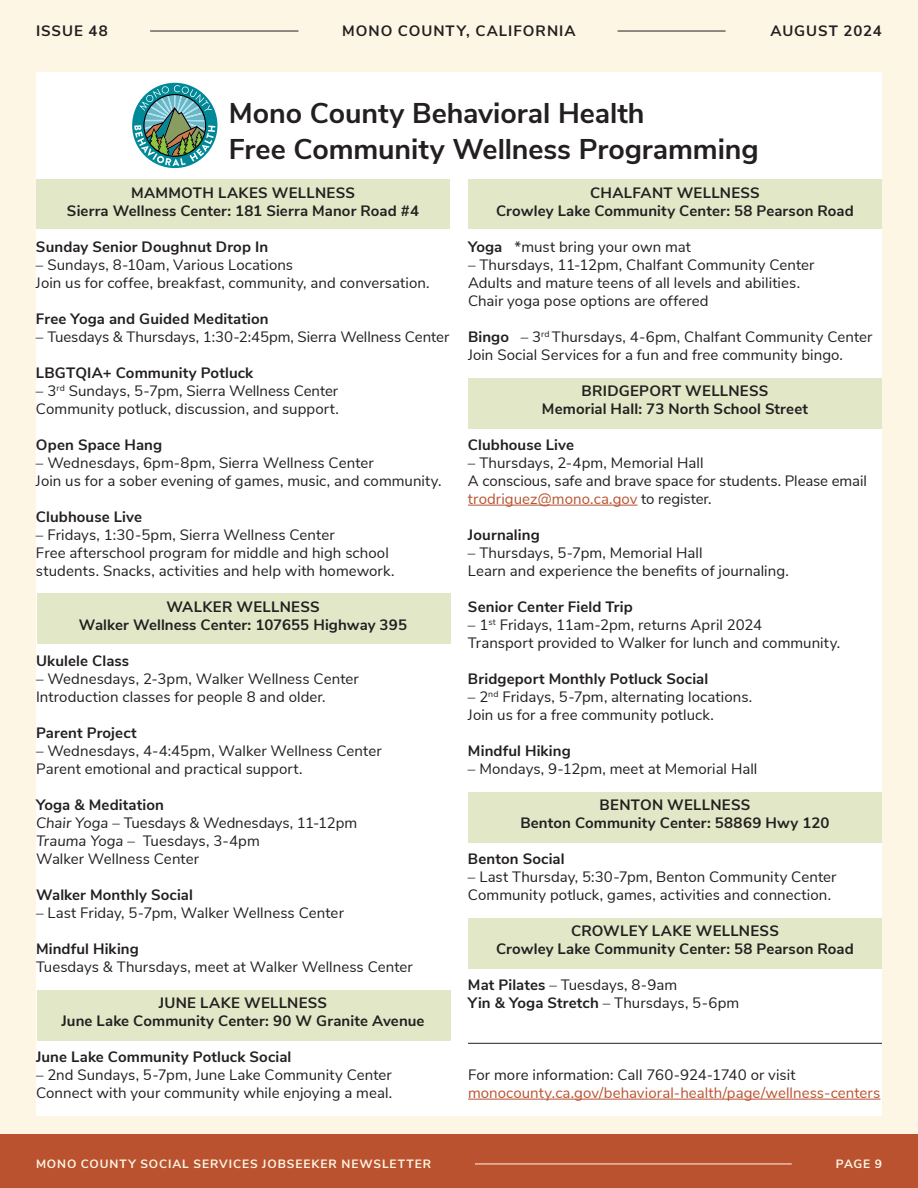
<style>
.page{position:relative;width:918px;height:1188px;background:#fef6e5}
.page>*{position:absolute;margin:0;border:0;box-sizing:border-box;transform-origin:0 0}
.t1{font:700 28.5px/36px "Nunito Sans";letter-spacing:-.005em;color:#231f20}
.t2{font:15px/18px "Nunito Sans";letter-spacing:.005em;color:#231f20}
.t3{font:700 15px/18px "Nunito Sans";letter-spacing:.01em;color:#231f20;text-align:center}
.t4{font:15px "Nunito Sans";letter-spacing:.005em;color:#ba522f}
.t5{font:700 15px "Nunito Sans";letter-spacing:.065em;color:#231f20}
.t6{font:700 15px "Nunito Sans";letter-spacing:.06em;color:#231f20}
.t7{font:700 12px "Nunito Sans";letter-spacing:.075em;color:#fef6e5}
.s1{font-weight:700}
.s2{color:#ba522f}
.s3{font-style:italic}
</style>
<div class="page">
<div style="left:0;top:1134px;width:918px;height:54px;background:#ba522f"></div>
<hr style="left:475px;top:1164px;width:317px;height:1px;background:#fef6e5">
<hr style="left:150px;top:31px;width:148px;height:1px;background:#231f20">
<hr style="left:618px;top:31px;width:108px;height:1px;background:#231f20">
<div style="left:36px;top:122px;width:846px;height:994px;background:#fff"></div>
<div style="left:36px;top:178px;width:414px;height:51px;background:#e2e8c7"></div>
<div style="left:37px;top:593px;width:414px;height:51px;background:#e2e8c7"></div>
<div style="left:468px;top:178px;width:414px;height:51px;background:#e2e8c7"></div>
<div style="left:468px;top:378px;width:414px;height:51px;background:#e2e8c7"></div>
<div style="left:468px;top:792px;width:414px;height:51px;background:#e2e8c7"></div>
<div style="left:37px;top:990px;width:414px;height:51px;background:#e2e8c7"></div>
<div style="left:36px;top:72px;width:846px;height:106px;background:#fff"></div>
<svg style="left:132px;top:83px;width:85px;height:85px"></svg>
<hr style="left:468px;top:505px;width:170px;height:1px;background:#ba522f">
<hr style="left:468px;top:1099px;width:412px;height:1px;background:#ba522f">
<hr style="left:468px;top:1043px;width:414px;height:1px;background:#231f20">
<div style="left:468px;top:918px;width:414px;height:51px;background:#e2e8c7"></div>
<p class="t3" style="left:36px;top:21px;width:73px">ISSUE 48</p>
<p class="t5" style="left:342px;top:20px;width:235px">MONO COUNTY, CALIFORNIA</p>
<p class="t6" style="left:771px;top:20px;width:113px">AUGUST 2024</p>
<h1 class="t1" style="left:229px;top:93px;width:531px">Mono County Behavioral Health<br>Free Community Wellness Programming</h1>
<p class="t3" style="left:67px;top:183px;width:354px">MAMMOTH LAKES WELLNESS<br>Sierra Wellness Center: 181 Sierra Manor Road #4</p>
<p class="t3" style="left:36px;top:237px;width:234px">Sunday Senior Doughnut Drop In</p>
<p class="t2" style="left:36px;top:255px;width:395px">– Sundays, 8-10am, Various Locations<br>Join us for coffee, breakfast, community, and conversation.</p>
<p class="t3" style="left:36px;top:309px;width:234px">Free Yoga and Guided Meditation</p>
<p class="t2" style="left:36px;top:327px;width:415px">– Tuesdays &amp; Thursdays, 1:30-2:45pm, Sierra Wellness Center</p>
<p class="t3" style="left:36px;top:363px;width:219px">LBGTQIA+ Community Potluck</p>
<p class="t2" style="left:36px;top:381px;width:304px">– 3<sup>rd</sup> Sundays, 5-7pm, Sierra Wellness Center<br>Community potluck, discussion, and support.</p>
<p class="t3" style="left:36px;top:435px;width:128px">Open Space Hang</p>
<p class="t2" style="left:36px;top:453px;width:407px">– Wednesdays, 6pm-8pm, Sierra Wellness Center<br>Join us for a sober evening of games, music, and community.</p>
<p class="t3" style="left:36px;top:507px;width:108px">Clubhouse Live</p>
<p class="t2" style="left:36px;top:525px;width:360px">– Fridays, 1:30-5pm, Sierra Wellness Center<br>Free afterschool program for middle and high school students. Snacks, activities and help with homework.</p>
<p class="t3" style="left:496px;top:183px;width:359px">CHALFANT WELLNESS<br>Crowley Lake Community Center: 58 Pearson Road</p>
<p class="t2" style="left:468px;top:237px;width:225px"><span class="s1">Yoga</span> *must bring your own mat</p>
<p class="t2" style="left:468px;top:255px;width:348px">– Thursdays, 11-12pm, Chalfant Community Center<br>Adults and mature teens of all levels and abilities.<br>Chair yoga pose options are offered</p>
<p class="t2" style="left:468px;top:327px;width:406px"><span class="s1">Bingo</span> – 3<sup>rd</sup> Thursdays, 4-6pm, Chalfant Community Center<br>Join Social Services for a fun and free community bingo.</p>
<p class="t3" style="left:542px;top:381px;width:268px">BRIDGEPORT WELLNESS<br>Memorial Hall: 73 North School Street</p>
<p class="t3" style="left:468px;top:435px;width:108px">Clubhouse Live</p>
<p class="t2" style="left:468px;top:453px;width:400px">– Thursdays, 2-4pm, Memorial Hall<br>A conscious, safe and brave space for students. Please email <span class="s2">trodriguez@mono.ca.gov</span> to register.</p>
<p class="t3" style="left:468px;top:525px;width:73px">Journaling</p>
<p class="t2" style="left:468px;top:543px;width:322px">– Thursdays, 5-7pm, Memorial Hall<br>Learn and experience the benefits of journaling.</p>
<p class="t3" style="left:468px;top:597px;width:166px">Senior Center Field Trip</p>
<p class="t2" style="left:468px;top:615px;width:374px">– 1<sup>st</sup> Fridays, 11am-2pm, returns April 2024<br>Transport provided to Walker for lunch and community.</p>
<p class="t3" style="left:468px;top:669px;width:242px">Bridgeport Monthly Potluck Social</p>
<p class="t2" style="left:468px;top:687px;width:286px">– 2<sup>nd</sup> Fridays, 5-7pm, alternating locations.<br>Join us for a free community potluck.</p>
<p class="t3" style="left:468px;top:741px;width:104px">Mindful Hiking</p>
<p class="t2" style="left:468px;top:759px;width:291px">– Mondays, 9-12pm, meet at Memorial Hall</p>
<p class="t3" style="left:79px;top:597px;width:330px">WALKER WELLNESS<br>Walker Wellness Center: 107655 Highway 395</p>
<p class="t3" style="left:36px;top:651px;width:95px">Ukulele Class</p>
<p class="t2" style="left:36px;top:669px;width:324px">– Wednesdays, 2-3pm, Walker Wellness Center<br>Introduction classes for people 8 and older.</p>
<p class="t3" style="left:36px;top:723px;width:102px">Parent Project</p>
<p class="t2" style="left:36px;top:741px;width:347px">– Wednesdays, 4-4:45pm, Walker Wellness Center<br>Parent emotional and practical support.</p>
<p class="t2" style="left:36px;top:795px;width:323px"><span class="s1">Yoga &amp; Meditation<br></span><span class="s3">Chair Yoga</span> – Tuesdays &amp; Wednesdays, 11-12pm<br><span class="s3">Trauma Yoga</span> – Tuesdays, 3-4pm<br>Walker Wellness Center</p>
<p class="t3" style="left:36px;top:885px;width:158px">Walker Monthly Social</p>
<p class="t2" style="left:36px;top:903px;width:309px">– Last Friday, 5-7pm, Walker Wellness Center</p>
<p class="t3" style="left:36px;top:939px;width:104px">Mindful Hiking</p>
<p class="t2" style="left:36px;top:957px;width:378px">Tuesdays &amp; Thursdays, meet at Walker Wellness Center</p>
<p class="t3" style="left:520px;top:795px;width:311px">BENTON WELLNESS<br>Benton Community Center: 58869 Hwy 120</p>
<p class="t3" style="left:468px;top:849px;width:98px">Benton Social</p>
<p class="t2" style="left:468px;top:867px;width:370px">– Last Thursday, 5:30-7pm, Benton Community Center<br>Community potluck, games, activities and connection.</p>
<p class="t3" style="left:496px;top:921px;width:359px">CROWLEY LAKE WELLNESS<br>Crowley Lake Community Center: 58 Pearson Road</p>
<p class="t2" style="left:468px;top:975px;width:273px"><span class="s1">Mat Pilates</span> – Tuesdays, 8-9am<br><span class="s1">Yin &amp; Yoga Stretch</span> – Thursdays, 5-6pm</p>
<p class="t3" style="left:61px;top:993px;width:365px">JUNE LAKE WELLNESS<br>June Lake Community Center: 90 W Granite Avenue</p>
<p class="t3" style="left:36px;top:1047px;width:257px">June Lake Community Potluck Social</p>
<p class="t2" style="left:36px;top:1065px;width:358px">– 2nd Sundays, 5-7pm, June Lake Community Center<br>Connect with your community while enjoying a meal.</p>
<p class="t2" style="left:468px;top:1065px;width:329px">For more information: Call 760-924-1740 or visit</p>
<p class="t4" style="left:468px;top:1082px;width:414px">monocounty.ca.gov/behavioral-health/page/wellness-centers</p>
<p class="t7" style="left:36px;top:1155px;width:397px">MONO COUNTY SOCIAL SERVICES JOBSEEKER NEWSLETTER</p>
<p class="t7" style="left:836px;top:1155px;width:48px">PAGE 9</p>
</div>
